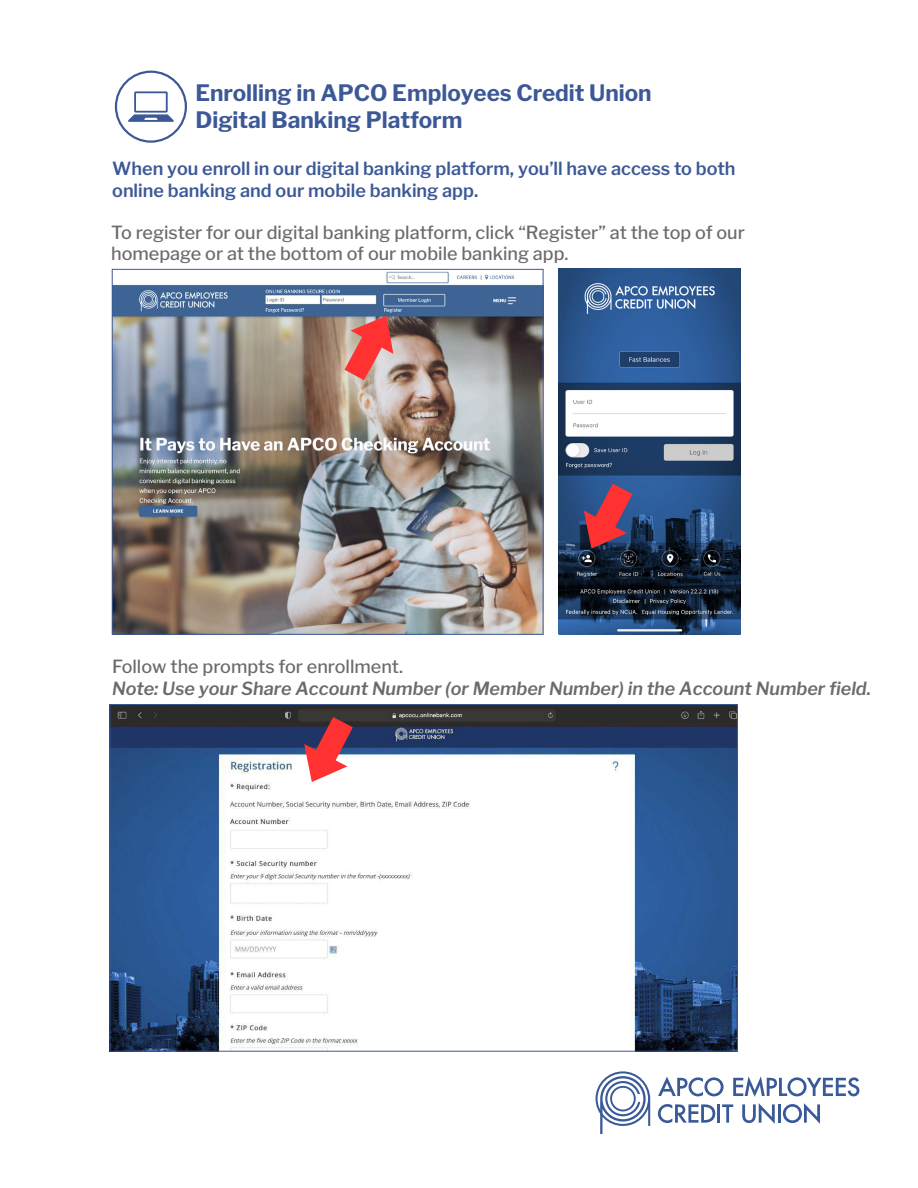
<style>
.page{position:relative;width:918px;height:1188px;background:#fff}
.page>*{position:absolute;margin:0;border:0;box-sizing:border-box;transform-origin:0 0}
.t1{font:700 22.5px "Libre Franklin";color:#3c5896}
.t2{font:500 18px/21.6px "Libre Franklin";color:#6b6b6e}
.t3{font:600 18px/21.6px "Libre Franklin";color:#3c5896}
.t4{font:italic 600 18px "Libre Franklin";color:#6b6b6e}
</style>
<div class="page">
<img style="left:114px;top:271px;width:428px;height:362px">
<div style="left:112px;top:269px;width:432px;height:366px;border:1px solid #395998"></div>
<img style="left:112px;top:706px;width:624px;height:344px">
<svg style="left:333px;top:316px;width:60px;height:71px;background:#d5827a"></svg>
<svg style="left:596px;top:1071px;width:54px;height:63px"></svg>
<svg style="left:658px;top:1104px;width:75px;height:19px"></svg>
<hr style="left:778px;top:1104px;width:3px;height:19px;background:#395998">
<svg style="left:783px;top:1103px;width:37px;height:21px"></svg>
<svg style="left:742px;top:1103px;width:33px;height:21px"></svg>
<svg style="left:658px;top:1077px;width:66px;height:19px"></svg>
<svg style="left:733px;top:1076px;width:126px;height:21px"></svg>
<svg style="left:115px;top:71px;width:72px;height:72px"></svg>
<svg style="left:304px;top:711px;width:61px;height:71px"></svg>
<img style="left:559px;top:269px;width:181px;height:366px">
<svg style="left:584px;top:478px;width:60px;height:71px;background:#754364"></svg>
<p class="t1" style="left:195px;top:79px;width:458px">Enrolling in APCO Employees Credit Union</p>
<p class="t1" style="left:195px;top:106px;width:269px">Digital Banking Platform</p>
<p class="t3" style="left:112px;top:158px;width:625px">When you enroll in our digital banking platform, you’ll have access to both online banking and our mobile banking app.</p>
<p class="t2" style="left:111px;top:221px;width:635px">To register for our digital banking platform, click “Register” at the top of our homepage or at the bottom of our mobile banking app.</p>
<p class="t2" style="left:112px;top:656px;width:292px">Follow the prompts for enrollment.</p>
<p class="t4" style="left:112px;top:678px;width:760px">Note: Use your Share Account Number (or Member Number) in the Account Number field.</p>
</div>
